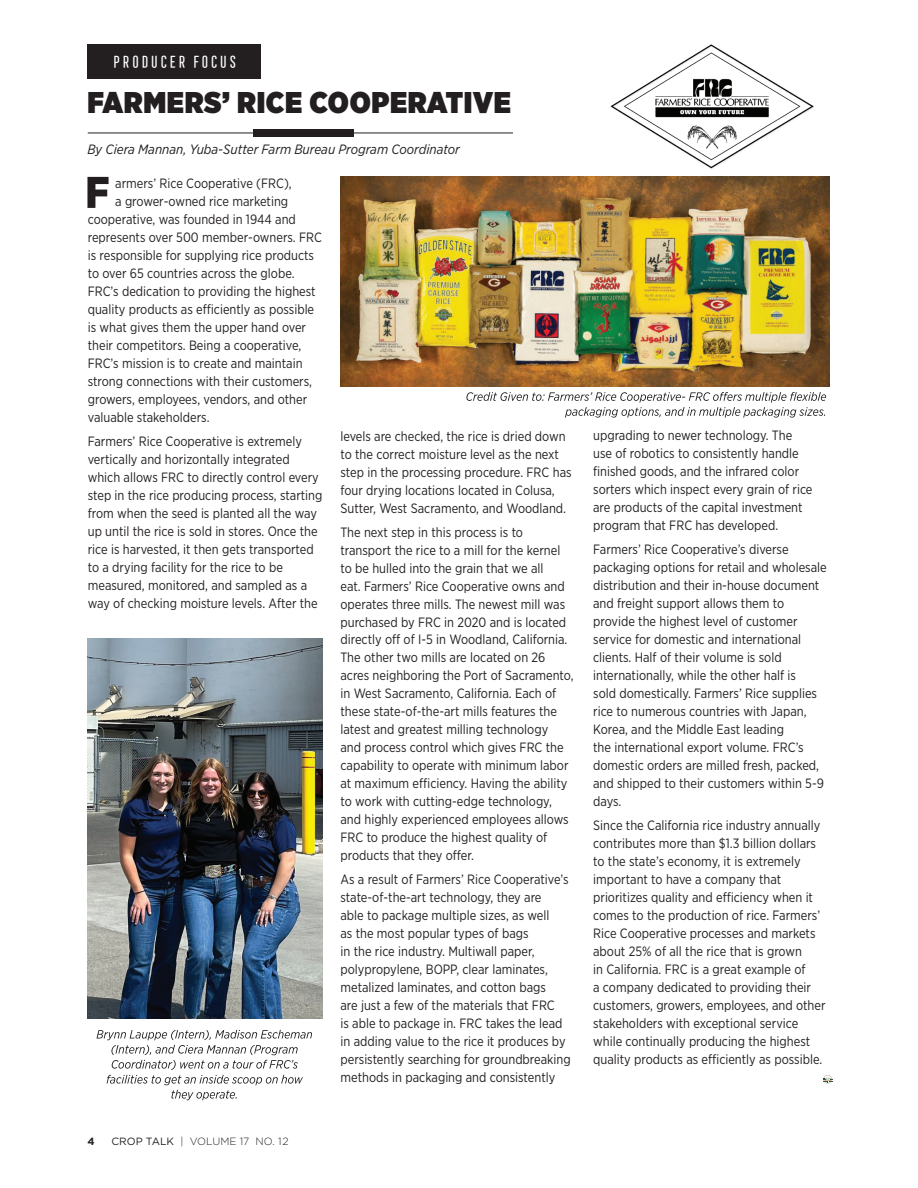
<style>
.page{position:relative;width:918px;height:1188px;background:#fff}
.page>*{position:absolute;margin:0;border:0;box-sizing:border-box;transform-origin:0 0}
.t1{font:900 30px "Gotham Narrow";letter-spacing:.02em;color:#231f20}
.t2{font:16.5px "Frontage Condensed";color:#fff}
.t3{font:13.5px/18px "Gotham Narrow";color:#231f20;scale:.95 1}
.t4{font:italic 13.5px "Gotham Narrow";color:#231f20}
.t5{font:300 10.5px "Gotham";color:#231f20}
.t6{font:700 10.5px "Gotham";color:#231f20}
.s1{font-weight:400}
</style>
<div class="page">
<div style="left:87px;top:44px;width:174px;height:34px;background:#231f20"></div>
<hr style="left:88px;top:133px;width:425px;height:1px;background:#231f20">
<div style="left:253px;top:129px;width:101px;height:8px;background:#231f20"></div>
<img style="left:598px;top:44px;width:228px;height:133px">
<svg style="left:87px;top:177px;width:22px;height:31px"></svg>
<svg style="left:466px;top:392px;width:360px;height:26px"></svg>
<svg style="left:96px;top:1030px;width:216px;height:70px"></svg>
<img style="left:340px;top:177px;width:489px;height:209px">
<img style="left:87px;top:639px;width:235px;height:380px">
<svg style="left:823px;top:1075px;width:10px;height:8px"></svg>
<p class="t2" style="left:112px;top:53px;width:127px">PRODUCER FOCUS</p>
<h1 class="t1" style="left:87px;top:82px;width:425px">FARMERS’ RICE COOPERATIVE</h1>
<p class="t4" style="left:87px;top:141px;width:374px">By Ciera Mannan, Yuba-Sutter Farm Bureau Program Coordinator</p>
<p class="t3" style="left:115px;top:174px;width:187px">armers’ Rice Cooperative (FRC),</p>
<p class="t3" style="left:115px;top:192px;width:184px">a grower-owned rice marketing</p>
<p class="t3" style="left:88px;top:210px;width:221px">cooperative, was founded in 1944 and</p>
<p class="t3" style="left:88px;top:228px;width:248px">represents over 500 member-owners. FRC</p>
<p class="t3" style="left:88px;top:246px;width:240px">is responsible for supplying rice products</p>
<p class="t3" style="left:88px;top:264px;width:219px">to over 65 countries across the globe.</p>
<p class="t3" style="left:88px;top:282px;width:241px">FRC’s dedication to providing the highest</p>
<p class="t3" style="left:88px;top:300px;width:240px">quality products as efficiently as possible</p>
<p class="t3" style="left:88px;top:318px;width:231px">is what gives them the upper hand over</p>
<p class="t3" style="left:88px;top:336px;width:226px">their competitors. Being a cooperative,</p>
<p class="t3" style="left:88px;top:354px;width:228px">FRC’s mission is to create and maintain</p>
<p class="t3" style="left:88px;top:372px;width:238px">strong connections with their customers,</p>
<p class="t3" style="left:88px;top:390px;width:233px">growers, employees, vendors, and other</p>
<p class="t3" style="left:88px;top:408px;width:130px">valuable stakeholders.</p>
<p class="t3" style="left:88px;top:432px;width:249px">Farmers’ Rice Cooperative is extremely vertically and horizontally integrated which allows FRC to directly control every step in the rice producing process, starting from when the seed is planted all the way up until the rice is sold in stores. Once the rice is harvested, it then gets transported to a drying facility for the rice to be measured, monitored, and sampled as a way of checking moisture levels. After the</p>
<p class="t3" style="left:340px;top:427px;width:245px">levels are checked, the rice is dried down to the correct moisture level as the next step in the processing procedure. FRC has four drying locations located in Colusa, Sutter, West Sacramento, and Woodland.</p>
<p class="t3" style="left:340px;top:523px;width:247px">The next step in this process is to transport the rice to a mill for the kernel to be hulled into the grain that we all<br>eat. Farmers’ Rice Cooperative owns and operates three mills. The newest mill was purchased by FRC in 2020 and is located directly off of I-5 in Woodland, California.<br>The other two mills are located on 26 acres neighboring the Port of Sacramento, in West Sacramento, California. Each of these state-of-the-art mills features the latest and greatest milling technology<br>and process control which gives FRC the capability to operate with minimum labor at maximum efficiency. Having the ability to work with cutting-edge technology, and highly experienced employees allows FRC to produce the highest quality of products that they offer.</p>
<p class="t3" style="left:340px;top:870px;width:244px">As a result of Farmers’ Rice Cooperative’s state-of-the-art technology, they are<br>able to package multiple sizes, as well<br>as the most popular types of bags<br>in the rice industry. Multiwall paper, polypropylene, BOPP, clear laminates, metalized laminates, and cotton bags<br>are just a few of the materials that FRC<br>is able to package in. FRC takes the lead in adding value to the rice it produces by persistently searching for groundbreaking methods in packaging and consistently</p>
<p class="t3" style="left:593px;top:426px;width:232px">upgrading to newer technology. The use of robotics to consistently handle finished goods, and the infrared color sorters which inspect every grain of rice are products of the capital investment program that FRC has developed.</p>
<p class="t3" style="left:593px;top:540px;width:247px">Farmers’ Rice Cooperative’s diverse packaging options for retail and wholesale distribution and their in-house document and freight support allows them to provide the highest level of customer service for domestic and international clients. Half of their volume is sold internationally, while the other half is<br>sold domestically. Farmers’ Rice supplies rice to numerous countries with Japan, Korea, and the Middle East leading<br>the international export volume. FRC’s domestic orders are milled fresh, packed, and shipped to their customers within 5-9 days.</p>
<p class="t3" style="left:593px;top:816px;width:246px">Since the California rice industry annually contributes more than $1.3 billion dollars to the state’s economy, it is extremely important to have a company that prioritizes quality and efficiency when it comes to the production of rice. Farmers’ Rice Cooperative processes and markets about 25% of all the rice that is grown<br>in California. FRC is a great example of<br>a company dedicated to providing their customers, growers, employees, and other stakeholders with exceptional service while continually producing the highest quality products as efficiently as possible.</p>
<p class="t6" style="left:87px;top:1134px;width:9px">4</p>
<p class="t5" style="left:111px;top:1135px;width:179px"><span class="s1">CROP TALK</span> | VOLUME 17 NO. 12</p>
</div>
